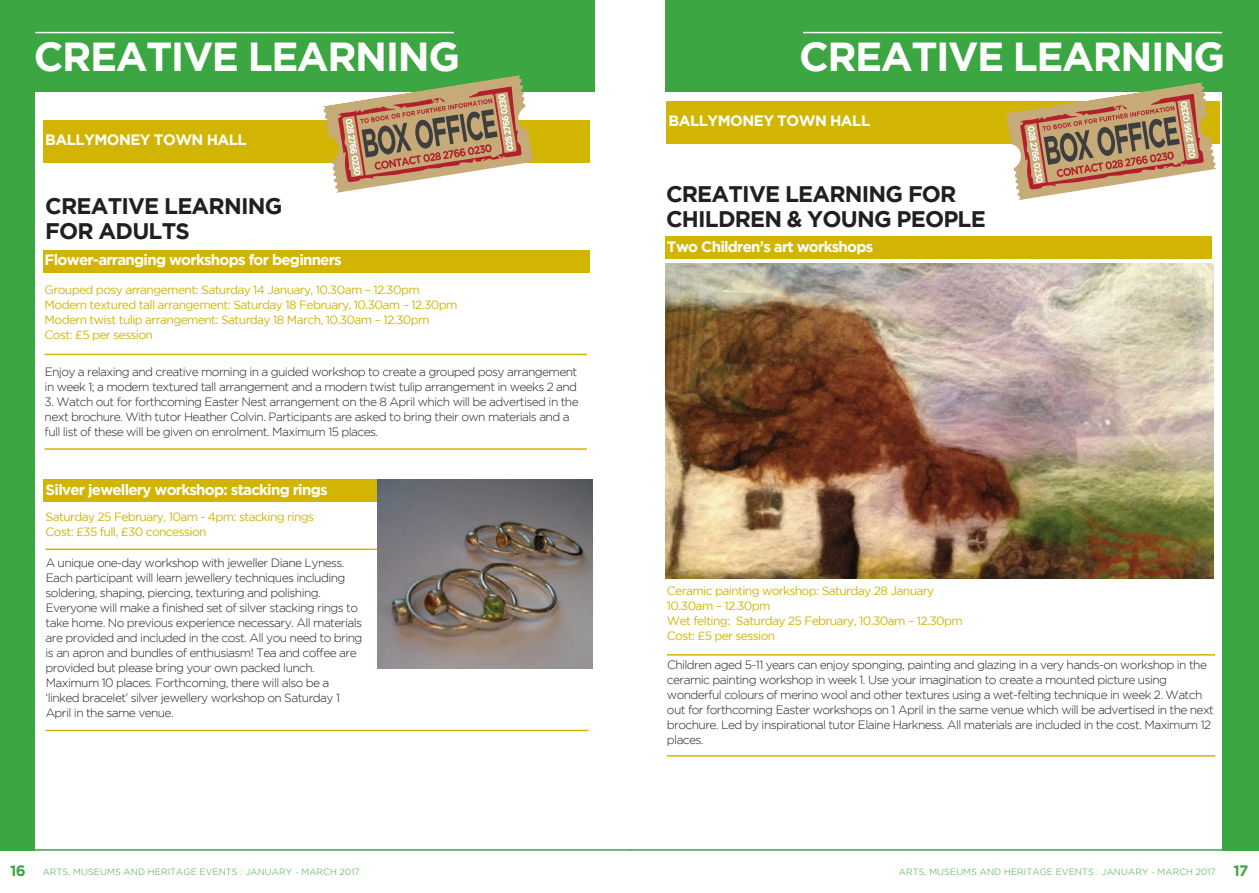
<style>
.page{position:relative;width:1259px;height:893px;background:#fff}
.page>*{position:absolute;margin:0;border:0;box-sizing:border-box;transform-origin:0 0}
.t1{font:700 40.5px "Gotham";letter-spacing:-.035em;color:#fff}
.t2{font:700 22.5px/25.5px "Gotham";letter-spacing:-.035em;color:#231f20}
.t3{font:700 15px "Gotham";letter-spacing:-.035em;color:#fff}
.t4{font:300 12px/15px "Gotham";letter-spacing:-.05em;color:#231f20}
.t5{font:12px/15px "Gotham";letter-spacing:-.05em;color:#d2b503}
.t6{font:300 9px "Gotham";letter-spacing:.015em;color:#3ca642}
.s1{font-weight:700;font-size:15px}
</style>
<div class="page">
<div style="left:0;top:0;width:595px;height:850px;background:#3ca642"></div>
<div style="left:36px;top:92px;width:561px;height:758px;background:#fff"></div>
<div style="left:665px;top:0;width:594px;height:850px;background:#3ca642"></div>
<div style="left:659px;top:92px;width:563px;height:758px;background:#fff"></div>
<hr style="left:629px;top:849px;width:630px;height:2px;background:#3ca642">
<hr style="left:0;top:849px;width:630px;height:2px;background:#3ca642">
<hr style="left:803px;top:32px;width:419px;height:1px;background:#fff">
<hr style="left:35px;top:32px;width:419px;height:1px;background:#fff">
<hr style="left:45px;top:448px;width:542px;height:2px;background:#d2b503">
<hr style="left:45px;top:354px;width:542px;height:1px;background:#d2b503">
<hr style="left:46px;top:730px;width:542px;height:1px;background:#d2b503">
<hr style="left:46px;top:549px;width:542px;height:1px;background:#d2b503">
<img style="left:665px;top:264px;width:548px;height:314px">
<hr style="left:667px;top:755px;width:548px;height:2px;background:#d2b503">
<hr style="left:667px;top:654px;width:548px;height:2px;background:#d2b503">
<div style="left:43px;top:120px;width:546px;height:42px;background:#d2b503"></div>
<div style="left:667px;top:101px;width:553px;height:43px;background:#d2b503"></div>
<div style="left:665px;top:236px;width:546px;height:23px;background:#d2b503"></div>
<div style="left:43px;top:250px;width:546px;height:23px;background:#d2b503"></div>
<div style="left:43px;top:479px;width:546px;height:23px;background:#d2b503"></div>
<svg style="left:323px;top:75px;width:221px;height:118px"></svg>
<svg style="left:1005px;top:82px;width:212px;height:118px"></svg>
<img style="left:378px;top:479px;width:215px;height:189px">
<h1 class="t1" style="left:34px;top:42px;width:428px">CREATIVE LEARNING</h1>
<h1 class="t1" style="left:799px;top:42px;width:428px">CREATIVE LEARNING</h1>
<p class="t3" style="left:45px;top:134px;width:203px">BALLYMONEY TOWN HALL</p>
<h2 class="t2" style="left:45px;top:194px;width:239px">CREATIVE LEARNING<br>FOR ADULTS</h2>
<p class="t3" style="left:45px;top:254px;width:299px">FLOWER-ARRANGING WORKSHOPS FOR BEGINNERS</p>
<p class="t5" style="left:45px;top:283px;width:414px">Grouped posy arrangement: Saturday 14 January, 10.30am – 12.30pm Modern textured tall arrangement: Saturday 18 February, 10.30am – 12.30pm Modern twist tulip arrangement: Saturday 18 March, 10.30am – 12.30pm Cost: £5 per session</p>
<p class="t4" style="left:45px;top:365px;width:534px">enjoy a relaxing and creative morning in a guided workshop to create a grouped posy arrangement in week 1; a modern textured tall arrangement and a modern twist tulip arrangement in weeks 2 and</p>
<p class="t4" style="left:45px;top:395px;width:535px">3. Watch out for forthcoming easter nest arrangement on the 8 april which will be advertised in the next brochure. With tutor heather colvin. Participants are asked to bring their own materials and a full list of these will be given on enrolment. maximum 15 places.</p>
<p class="t3" style="left:46px;top:484px;width:283px">SILVER JEWELLERY WORKSHOP: STACKING RINGS</p>
<p class="t5" style="left:46px;top:510px;width:270px">Saturday 25 February, 10am - 4pm: stacking rings<br>Cost: £35 full, £30 concession</p>
<p class="t4" style="left:46px;top:556px;width:318px">a unique one-day workshop with jeweller Diane lyness. each participant will learn jewellery techniques including soldering, shaping, piercing, texturing and polishing. everyone will make a finished set of silver stacking rings to take home. no previous experience necessary. all materials are provided and included in the cost. all you need to bring is an apron and bundles of enthusiasm! tea and coffee are provided but please bring your own packed lunch. maximum 10 places. Forthcoming, there will also be a ‘linked bracelet’ silver jewellery workshop on saturday 1 april in the same venue.</p>
<p class="t3" style="left:668px;top:115px;width:203px">BALLYMONEY TOWN HALL</p>
<h2 class="t2" style="left:666px;top:182px;width:321px">CREATIVE LEARNING FOR<br>CHILDREN &amp; YOUNG PEOPLE</h2>
<p class="t3" style="left:667px;top:241px;width:208px">TWO CHILDREN’S ART WORKSHOPS</p>
<p class="t5" style="left:667px;top:584px;width:297px">Ceramic painting workshop: Saturday 28 January 10.30am – 12.30pm<br>Wet felting: Saturday 25 February, 10.30am – 12.30pm Cost: £5 per session</p>
<p class="t4" style="left:667px;top:658px;width:548px">children aged 5-11 years can enjoy sponging, painting and glazing in a very hands-on workshop in the ceramic painting workshop in week 1. use your imagination to create a mounted picture using wonderful colours of merino wool and other textures using a wet-felting technique in week 2. Watch out for forthcoming easter workshops on 1 april in the same venue which will be advertised in the next brochure. led by inspirational tutor elaine harkness. all materials are included in the cost. maximum 12 places.</p>
<p class="t6" style="left:10px;top:868px;width:351px"><span class="s1">16</span> arts, museums anD heritage events : january - march 2017</p>
<p class="t6" style="left:899px;top:868px;width:351px">arts, museums anD heritage events : january - march 2017 <span class="s1">17</span></p>
</div>
